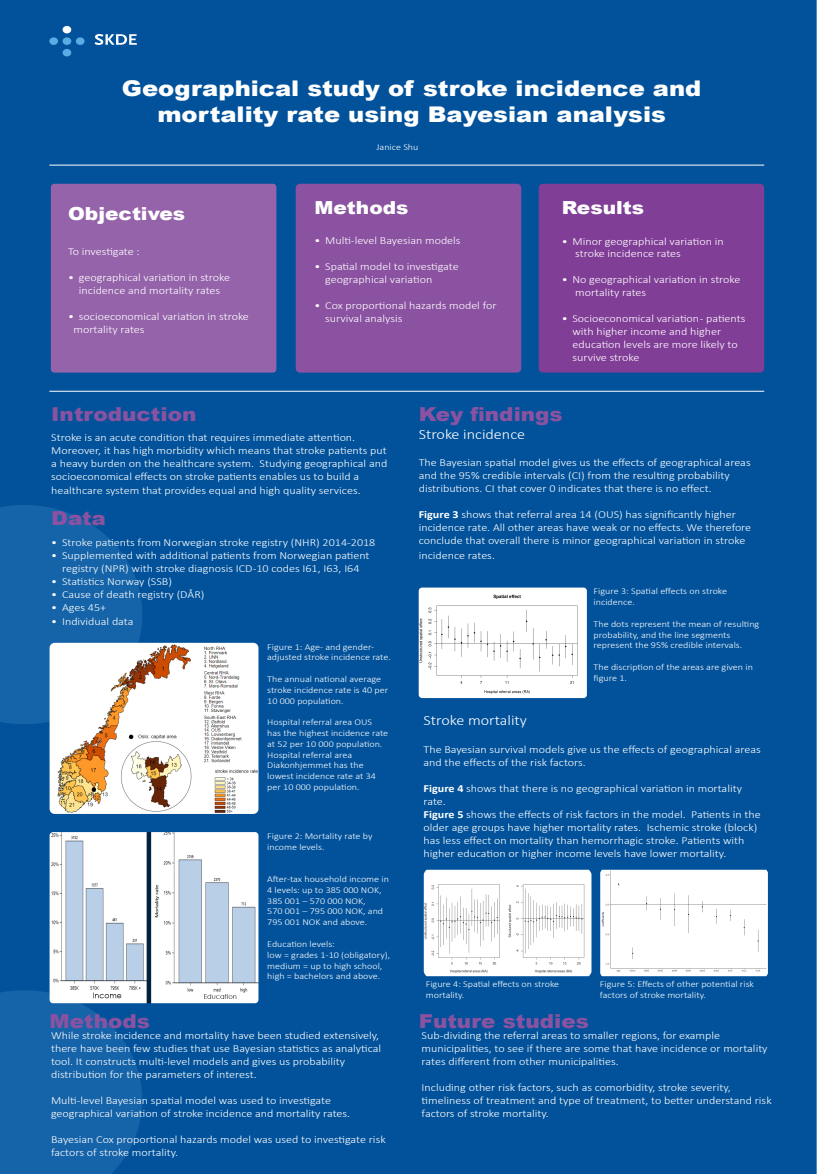
<style>
.page{position:relative;width:817px;height:1174px;background:#fff}
.page>*{position:absolute;margin:0;border:0;box-sizing:border-box;transform-origin:0 0}
.t1{font:900 21.6px/25.9px "Arial";color:#fff;text-align:center;scale:1.12 1}
.t2{font:900 19.2px "Arial";color:#8a52a0;scale:1.12 1}
.t3{font:900 18px "Arial";color:#fff;scale:1.12 1}
.t4{font:300 14.4px "Calibri";color:#fff;scale:1.12 1}
.t5{font:300 10.8px/13px "Calibri";color:#fff;scale:1.12 1}
.t6{font:300 9px/10.8px "Calibri";color:#fff;scale:1.12 1}
.s1{font-weight:700}
</style>
<div class="page">
<div style="left:0;top:0;width:816px;height:1174px;background:#01529b"></div>
<div style="left:63px;top:26px;width:8px;height:7px;background:#fff;border-radius:50%"></div>
<div style="left:63px;top:37px;width:8px;height:8px;background:#5aace5;border-radius:50%"></div>
<div style="left:49px;top:37px;width:9px;height:8px;background:#5aace5;border-radius:50%"></div>
<div style="left:76px;top:37px;width:8px;height:8px;background:#5aace5;border-radius:50%"></div>
<div style="left:63px;top:49px;width:8px;height:7px;background:#5aace5;border-radius:50%"></div>
<svg style="left:94px;top:34px;width:43px;height:11px"></svg>
<svg style="left:0;top:505px;width:142px;height:219px;background:#1462a7"></svg>
<svg style="left:0;top:990px;width:142px;height:184px;background:#1361a6"></svg>
<div style="left:51px;top:184px;width:225px;height:188px;background:#9563aa;border-radius:3px"></div>
<hr style="left:49px;top:165px;width:715px;height:1px;background:#fff">
<div style="left:296px;top:184px;width:225px;height:188px;background:#8a52a0;border-radius:4px"></div>
<div style="left:538px;top:184px;width:226px;height:188px;background:#813e97;border-radius:4px"></div>
<hr style="left:49px;top:391px;width:715px;height:1px;background:#fff">
<img style="left:50px;top:643px;width:208px;height:171px">
<img style="left:418px;top:587px;width:168px;height:111px">
<img style="left:50px;top:832px;width:208px;height:171px">
<img style="left:423px;top:869px;width:168px;height:107px">
<img style="left:600px;top:869px;width:167px;height:107px">
<p class="t1" style="left:122px;top:75px;width:519px">Geographical study of stroke incidence and mortality rate using Bayesian analysis</p>
<p class="t6" style="left:376px;top:141px;width:39px">Janice Shu</p>
<p class="t3" style="left:68px;top:201px;width:106px">Objectives</p>
<p class="t5" style="left:68px;top:245px;width:65px">To investigate :</p>
<p class="t5" style="left:68px;top:271px;width:146px;text-align:center">• geographical variation in stroke incidence and mortality rates</p>
<p class="t5" style="left:73px;top:309px;width:158px;text-indent:-5px">• socioeconomical variation in stroke mortality rates</p>
<p class="t3" style="left:314px;top:195px;width:86px">Methods</p>
<p class="t5" style="left:314px;top:234px;width:132px">• Multi-level Bayesian models</p>
<p class="t5" style="left:325px;top:260px;width:121px;text-indent:-11px">• Spatial model to investigate geographical variation</p>
<p class="t5" style="left:325px;top:299px;width:154px;text-indent:-11px">• Cox proportional hazards model for survival analysis</p>
<p class="t3" style="left:561px;top:195px;width:75px">Results</p>
<p class="t5" style="left:575px;top:234px;width:134px;text-indent:-14px">• Minor geographical variation in stroke incidence rates</p>
<p class="t5" style="left:575px;top:273px;width:149px;text-indent:-14px">• No geographical variation in stroke mortality rates</p>
<p class="t5" style="left:572px;top:312px;width:156px;text-indent:-11px">• Socioeconomical variation - patients with higher income and higher education levels are more likely to survive stroke</p>
<p class="t2" style="left:51px;top:400px;width:131px">Introduction</p>
<p class="t5" style="left:51px;top:430px;width:301px">Stroke is an acute condition that requires immediate attention.<br>Moreover, it has high morbidity which means that stroke patients put a heavy burden on the healthcare system. Studying geographical and socioeconomical effects on stroke patients enables us to build a</p>
<p class="t5" style="left:51px;top:484px;width:278px">healthcare system that provides equal and high quality services.</p>
<p class="t2" style="left:51px;top:504px;width:50px">Data</p>
<p class="t5" style="left:51px;top:535px;width:291px">• Stroke patients from Norwegian stroke registry (NHR) 2014-2018</p>
<p class="t5" style="left:51px;top:548px;width:286px;text-align:center">• Supplemented with additional patients from Norwegian patient registry (NPR) with stroke diagnosis ICD-10 codes I61, I63, I64</p>
<p class="t5" style="left:51px;top:574px;width:109px">• Statistics Norway (SSB)</p>
<p class="t5" style="left:51px;top:587px;width:138px">• Cause of death registry (DÅR)</p>
<p class="t5" style="left:51px;top:600px;width:51px">• Ages 45+</p>
<p class="t5" style="left:51px;top:615px;width:75px">• Individual data</p>
<p class="t6" style="left:267px;top:641px;width:97px">Figure 1: Age- and gender-</p>
<p class="t6" style="left:267px;top:652px;width:112px">adjusted stroke incidence rate.</p>
<p class="t6" style="left:267px;top:673px;width:110px">The annual national average stroke incidence rate is 40 per<br>10 000 population.</p>
<p class="t6" style="left:267px;top:716px;width:109px">Hospital referral area OUS has the highest incidence rate at 52 per 10 000 population.<br>Hospital referral area</p>
<p class="t6" style="left:267px;top:760px;width:88px">Diakonhjemmet has the</p>
<p class="t6" style="left:267px;top:770px;width:98px">lowest incidence rate at 34 per 10 000 population.</p>
<p class="t6" style="left:267px;top:830px;width:95px">Figure 2: Mortality rate by income levels.</p>
<p class="t6" style="left:267px;top:873px;width:110px">After-tax household income in<br>4 levels: up to 385 000 NOK,<br>385 001 – 570 000 NOK,</p>
<p class="t6" style="left:267px;top:906px;width:105px">570 001 – 795 000 NOK, and</p>
<p class="t6" style="left:267px;top:916px;width:91px">795 001 NOK and above.</p>
<p class="t6" style="left:267px;top:938px;width:62px">Education levels:</p>
<p class="t6" style="left:267px;top:949px;width:111px">low = grades 1-10 (obligatory), medium = up to high school, high = bachelors and above.</p>
<p class="t2" style="left:418px;top:400px;width:130px">Key findings</p>
<p class="t4" style="left:418px;top:425px;width:97px">Stroke incidence</p>
<p class="t5" style="left:418px;top:456px;width:298px">The Bayesian spatial model gives us the effects of geographical areas and the 95% credible intervals (CI) from the resulting probability</p>
<p class="t5" style="left:418px;top:482px;width:263px">distributions. CI that cover 0 indicates that there is no effect.</p>
<p class="t5" style="left:418px;top:508px;width:285px"><span class="s1">Figure 3</span> shows that referral area 14 (OUS) has significantly higher</p>
<p class="t5" style="left:418px;top:521px;width:298px">incidence rate. All other areas have weak or no effects. We therefore conclude that overall there is minor geographical variation in stroke</p>
<p class="t5" style="left:418px;top:548px;width:70px">incidence rates.</p>
<p class="t6" style="left:593px;top:586px;width:121px">Figure 3: Spatial effects on stroke</p>
<p class="t6" style="left:593px;top:596px;width:38px">incidence.</p>
<p class="t6" style="left:593px;top:618px;width:149px">The dots represent the mean of resulting probability, and the line segments</p>
<p class="t6" style="left:593px;top:640px;width:134px">represent the 95% credible intervals.</p>
<p class="t6" style="left:593px;top:661px;width:144px">The discription of the areas are given in</p>
<p class="t6" style="left:593px;top:672px;width:31px">figure 1.</p>
<p class="t4" style="left:423px;top:711px;width:94px">Stroke mortality</p>
<p class="t5" style="left:423px;top:742px;width:302px">The Bayesian survival models give us the effects of geographical areas and the effects of the risk factors.</p>
<p class="t5" style="left:423px;top:781px;width:286px"><span class="s1">Figure 4</span> shows that there is no geographical variation in mortality rate.</p>
<p class="t5" style="left:423px;top:807px;width:302px"><span class="s1">Figure 5</span> shows the effects of risk factors in the model. Patients in the older age groups have higher mortality rates. Ischemic stroke (block) has less effect on mortality than hemorrhagic stroke. Patients with higher education or higher income levels have lower mortality.</p>
<p class="t6" style="left:425px;top:978px;width:121px">Figure 4: Spatial effects on stroke mortality.</p>
<p class="t6" style="left:600px;top:978px;width:139px">Figure 5: Effects of other potential risk factors of stroke mortality.</p>
<p class="t2" style="left:50px;top:1007px;width:91px">Methods</p>
<p class="t2" style="left:418px;top:1007px;width:153px">Future studies</p>
<p class="t5" style="left:51px;top:1029px;width:296px">While stroke incidence and mortality have been studied extensively, there have been few studies that use Bayesian statistics as analytical tool. It constructs multi-level models and gives us probability</p>
<p class="t5" style="left:51px;top:1067px;width:185px">distribution for the parameters of interest.</p>
<p class="t5" style="left:51px;top:1093px;width:251px">Multi-level Bayesian spatial model was used to investigate</p>
<p class="t5" style="left:51px;top:1106px;width:268px">geographical variation of stroke incidence and mortality rates.</p>
<p class="t5" style="left:51px;top:1132px;width:300px">Bayesian Cox proportional hazards model was used to investigate risk factors of stroke mortality.</p>
<p class="t5" style="left:421px;top:1029px;width:268px">Sub-dividing the referral areas to smaller regions, for example</p>
<p class="t5" style="left:421px;top:1042px;width:310px">municipalities, to see if there are some that have incidence or mortality</p>
<p class="t5" style="left:421px;top:1055px;width:177px">rates different from other municipalities.</p>
<p class="t5" style="left:421px;top:1080px;width:277px">Including other risk factors, such as comorbidity, stroke severity,</p>
<p class="t5" style="left:421px;top:1093px;width:314px">timeliness of treatment and type of treatment, to better understand risk factors of stroke mortality.</p>
</div>
